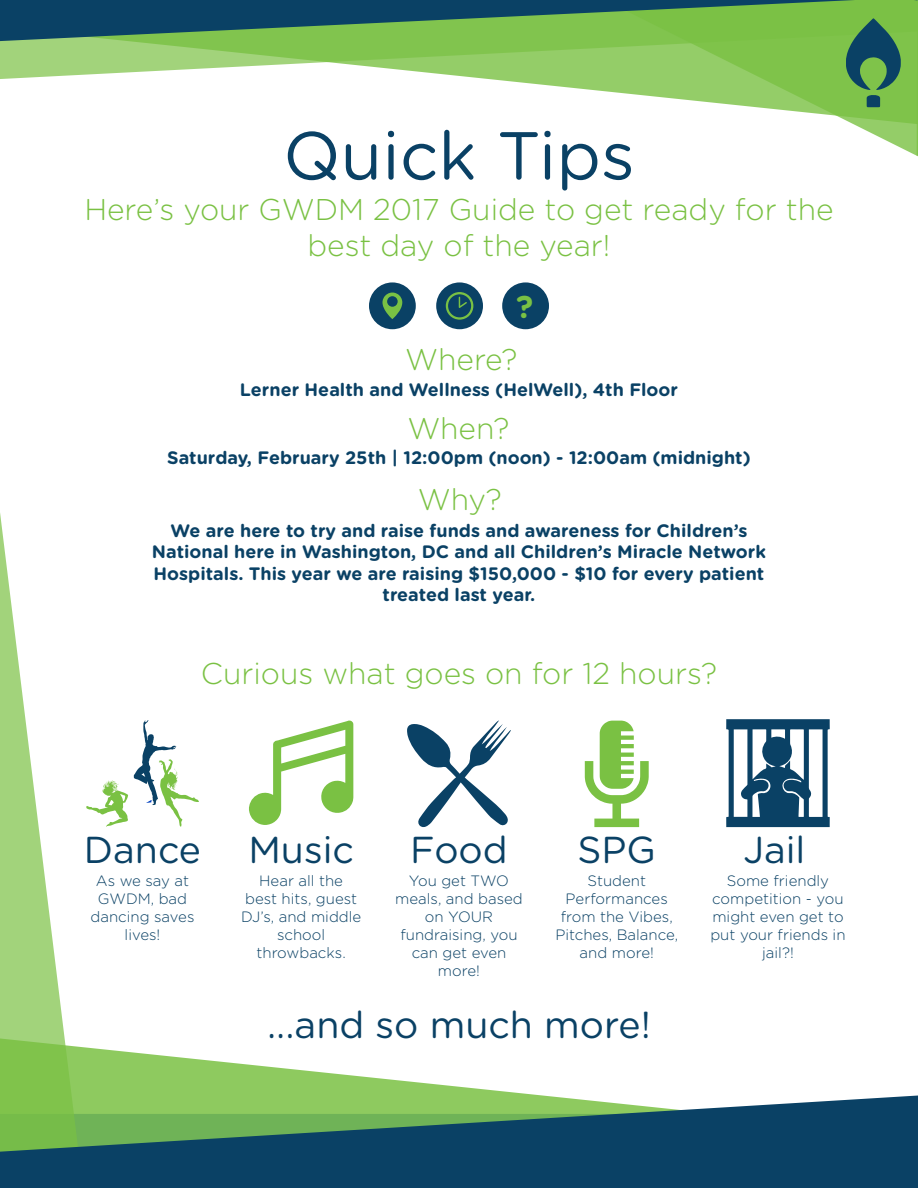
<style>
.page{position:relative;width:918px;height:1188px;background:#fff}
.page>*{position:absolute;margin:0;border:0;box-sizing:border-box;transform-origin:0 0}
.t1{font:67.5px "Gotham Rounded";color:#0a4165}
.t2{font:37.5px "Gotham Rounded";color:#0a4165}
.t3{font:700 31.5px "Gotham Rounded";color:#79c144}
.t4{font:300 30px "Gotham Rounded";color:#7ac143}
.t5{font:700 18px/21.6px "Gotham Rounded";color:#0a4165;text-align:center}
.t6{font:300 15px/18px "Gotham Rounded";color:#0a4165;text-align:center}
</style>
<div class="page">
<svg style="left:126px;top:1051px;width:792px;height:45px"></svg>
<svg style="left:0;top:513px;width:126px;height:583px"></svg>
<svg style="left:755px;top:0;width:163px;height:157px"></svg>
<svg style="left:0;top:1096px;width:918px;height:92px;background:#306866"></svg>
<svg style="left:914px;top:0;width:4px;height:156px"></svg>
<svg style="left:0;top:0;width:901px;height:107px"></svg>
<div style="left:502px;top:282px;width:47px;height:47px;background:#0a4165;border-radius:50%"></div>
<div style="left:369px;top:282px;width:47px;height:47px;background:#0a4165;border-radius:50%"></div>
<svg style="left:382px;top:293px;width:20px;height:26px"></svg>
<div style="left:436px;top:282px;width:47px;height:47px;background:#0a4165;border-radius:50%"></div>
<svg style="left:446px;top:292px;width:27px;height:28px"></svg>
<svg style="left:134px;top:720px;width:65px;height:107px"></svg>
<svg style="left:86px;top:780px;width:42px;height:47px"></svg>
<svg style="left:407px;top:720px;width:104px;height:108px"></svg>
<svg style="left:726px;top:719px;width:104px;height:108px"></svg>
<svg style="left:249px;top:720px;width:104px;height:105px"></svg>
<svg style="left:585px;top:721px;width:64px;height:106px"></svg>
<p class="t1" style="left:283px;top:109px;width:353px">Quick Tips</p>
<p class="t4" style="left:84px;top:190px;width:751px">Here’s your GWDM 2017 Guide to get ready for the</p>
<p class="t4" style="left:308px;top:226px;width:304px">best day of the year!</p>
<p class="t3" style="left:516px;top:284px;width:19px">?</p>
<p class="t4" style="left:405px;top:339px;width:114px">Where?</p>
<p class="t5" style="left:240px;top:378px;width:440px">Lerner Health and Wellness (HelWell), 4th Floor</p>
<p class="t4" style="left:407px;top:409px;width:104px">When?</p>
<p class="t5" style="left:167px;top:446px;width:585px">Saturday, February 25th | 12:00pm (noon) - 12:00am (midnight)</p>
<p class="t4" style="left:418px;top:479px;width:86px">Why?</p>
<p class="t5" style="left:170px;top:519px;width:579px">We are here to try and raise funds and awareness for Children’s</p>
<p class="t5" style="left:152px;top:540px;width:616px">National here in Washington, DC and all Children’s Miracle Network<br>Hospitals. This year we are raising $150,000 - $10 for every patient treated last year.</p>
<p class="t4" style="left:201px;top:653px;width:518px">Curious what goes on for 12 hours?</p>
<p class="t2" style="left:84px;top:824px;width:119px">Dance</p>
<p class="t6" style="left:91px;top:871px;width:105px">As we say at<br>GWDM, bad dancing saves lives!</p>
<p class="t2" style="left:248px;top:824px;width:107px">Music</p>
<p class="t6" style="left:241px;top:871px;width:122px">Hear all the<br>best hits, guest<br>DJ’s, and middle school</p>
<p class="t6" style="left:256px;top:943px;width:91px">throwbacks.</p>
<p class="t2" style="left:410px;top:824px;width:99px">Food</p>
<p class="t6" style="left:395px;top:871px;width:129px">You get TWO meals, and based on YOUR</p>
<p class="t6" style="left:400px;top:925px;width:119px">fundraising, you can get even more!</p>
<p class="t2" style="left:578px;top:824px;width:80px">SPG</p>
<p class="t6" style="left:555px;top:871px;width:124px">Student<br>Performances from the Vibes,<br>Pitches, Balance, and more!</p>
<p class="t2" style="left:267px;top:999px;width:385px">...and so much more!</p>
<p class="t2" style="left:743px;top:824px;width:64px">Jail</p>
<p class="t6" style="left:710px;top:871px;width:137px">Some friendly competition - you might even get to put your friends in jail?!</p>
</div>
